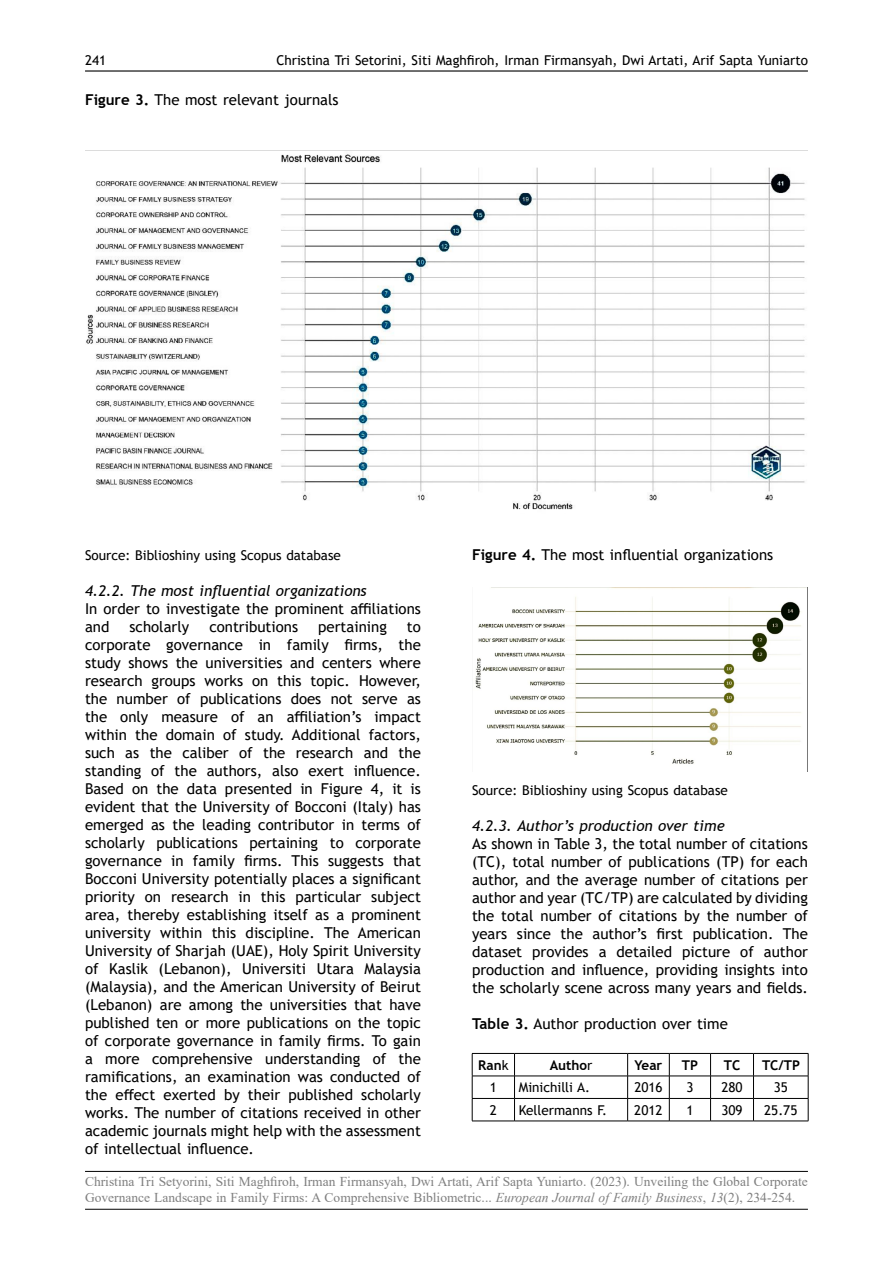
<style>
.page{position:relative;width:893px;height:1263px;background:#fff}
.page>*{position:absolute;margin:0;border:0;box-sizing:border-box;transform-origin:0 0}
.t1{font:15px/18px "Trebuchet MS";color:#000;text-align:justify}
.t2{font:italic 15px "Trebuchet MS";color:#000}
.t3{font:13.5px/16.2px "Times New Roman";color:#7f7f7f}
.t4{font:13.5px "Trebuchet MS";color:#000}
.t5{font:700 13.5px "Trebuchet MS";color:#000}
.s1{font-weight:700}
.s2{font-weight:400}
.s3{font-style:italic}
</style>
<div class="page">
<hr style="left:85px;top:1209px;width:723px;height:1px;background:#000">
<hr style="left:85px;top:1171px;width:723px;height:1px;background:#000">
<hr style="left:85px;top:70px;width:723px;height:2px;background:#000">
<img style="left:85px;top:150px;width:723px;height:360px">
<img style="left:475px;top:588px;width:326px;height:176px">
<svg style="left:472px;top:1054px;width:1px;height:67px"></svg>
<svg style="left:514px;top:1054px;width:1px;height:67px"></svg>
<svg style="left:627px;top:1054px;width:1px;height:67px"></svg>
<svg style="left:669px;top:1054px;width:1px;height:67px"></svg>
<svg style="left:710px;top:1054px;width:1px;height:67px"></svg>
<svg style="left:753px;top:1054px;width:1px;height:67px"></svg>
<svg style="left:808px;top:1053px;width:1px;height:68px"></svg>
<hr style="left:472px;top:1053px;width:42px;height:1px;background:#000">
<hr style="left:514px;top:1053px;width:114px;height:1px;background:#000">
<hr style="left:628px;top:1053px;width:41px;height:1px;background:#000">
<hr style="left:669px;top:1053px;width:42px;height:1px;background:#000">
<hr style="left:711px;top:1053px;width:42px;height:1px;background:#000">
<hr style="left:753px;top:1053px;width:55px;height:1px;background:#000">
<hr style="left:472px;top:1076px;width:42px;height:1px;background:#000">
<hr style="left:514px;top:1076px;width:114px;height:1px;background:#000">
<hr style="left:628px;top:1076px;width:41px;height:1px;background:#000">
<hr style="left:669px;top:1076px;width:42px;height:1px;background:#000">
<hr style="left:711px;top:1076px;width:42px;height:1px;background:#000">
<hr style="left:753px;top:1076px;width:55px;height:1px;background:#000">
<hr style="left:472px;top:1098px;width:42px;height:1px;background:#000">
<hr style="left:514px;top:1098px;width:114px;height:1px;background:#000">
<hr style="left:628px;top:1098px;width:41px;height:1px;background:#000">
<hr style="left:669px;top:1098px;width:42px;height:1px;background:#000">
<hr style="left:711px;top:1098px;width:42px;height:1px;background:#000">
<hr style="left:753px;top:1098px;width:55px;height:1px;background:#000">
<hr style="left:472px;top:1121px;width:42px;height:1px;background:#000">
<hr style="left:514px;top:1121px;width:114px;height:1px;background:#000">
<hr style="left:628px;top:1121px;width:41px;height:1px;background:#000">
<hr style="left:669px;top:1121px;width:42px;height:1px;background:#000">
<hr style="left:711px;top:1121px;width:42px;height:1px;background:#000">
<hr style="left:753px;top:1121px;width:55px;height:1px;background:#000">
<p class="t4" style="left:85px;top:52px;width:23px">241</p>
<p class="t4" style="left:276px;top:52px;width:533px">Christina Tri Setorini, Siti Maghfiroh, Irman Firmansyah, Dwi Artati, Arif Sapta Yuniarto</p>
<p class="t1" style="left:85px;top:90px;width:255px"><span class="s1">Figure 3.</span> The most relevant journals</p>
<p class="t4" style="left:85px;top:546px;width:257px">Source: Biblioshiny using Scopus database</p>
<p class="t2" style="left:85px;top:581px;width:283px">4.2.2. The most influential organizations</p>
<p class="t1" style="left:85px;top:599px;width:337px">In order to investigate the prominent affiliations and</p>
<p class="t1" style="left:130px;top:617px;width:61px">scholarly</p>
<p class="t1" style="left:209px;top:617px;width:90px">contributions</p>
<p class="t1" style="left:318px;top:617px;width:70px">pertaining</p>
<p class="t1" style="left:85px;top:617px;width:337px;text-indent:322px">to corporate governance in family firms, the study shows the universities and centers where research groups works on this topic. However, the number of publications does not serve as the only measure of an affiliation’s impact within the domain of study. Additional factors, such as the caliber of the research and the standing of the authors, also exert influence.<br>Based on the data presented in Figure 4, it is evident that the University of Bocconi (Italy) has emerged as the leading contributor in terms of scholarly publications pertaining to corporate governance in family firms. This suggests that Bocconi University potentially places a significant priority on research in this particular subject area, thereby establishing itself as a prominent university within this discipline. The American University of Sharjah (UAE), Holy Spirit University of Kaslik (Lebanon), Universiti Utara Malaysia (Malaysia), and the American University of Beirut (Lebanon) are among the universities that have published ten or more publications on the topic of corporate governance in family firms. To gain a more comprehensive understanding of the ramifications, an examination was conducted of the effect exerted by their published scholarly works. The number of citations received in other academic journals might help with the assessment of intellectual influence.</p>
<p class="t1" style="left:472px;top:545px;width:303px"><span class="s1">Figure 4.</span> The most influential organizations</p>
<p class="t4" style="left:472px;top:782px;width:257px">Source: Biblioshiny using Scopus database</p>
<p class="t2" style="left:472px;top:817px;width:254px">4.2.3. Author’s production over time</p>
<p class="t1" style="left:472px;top:835px;width:337px">As shown in Table 3, the total number of citations (TC), total number of publications (TP) for each author, and the average number of citations per author and year (TC/TP) are calculated by dividing the total number of citations by the number of years since the author’s first publication. The dataset provides a detailed picture of author production and influence, providing insights into the scholarly scene across many years and fields.</p>
<p class="t1" style="left:472px;top:1015px;width:257px"><span class="s1">Table 3.</span> Author production over time</p>
<p class="t5" style="left:478px;top:1056px;width:32px">Ran<span class="s2">k</span></p>
<p class="t5" style="left:550px;top:1056px;width:44px">Autho<span class="s2">r</span></p>
<p class="t5" style="left:635px;top:1056px;width:29px">Year</p>
<p class="t5" style="left:682px;top:1056px;width:18px">TP</p>
<p class="t5" style="left:724px;top:1056px;width:18px">TC</p>
<p class="t5" style="left:762px;top:1056px;width:39px">TC/TP</p>
<p class="t4" style="left:490px;top:1079px;width:9px">1</p>
<p class="t4" style="left:519px;top:1079px;width:73px">Minichilli A.</p>
<p class="t4" style="left:634px;top:1079px;width:30px">2016</p>
<p class="t4" style="left:686px;top:1079px;width:9px">3</p>
<p class="t4" style="left:721px;top:1079px;width:23px">280</p>
<p class="t4" style="left:774px;top:1079px;width:16px">35</p>
<p class="t4" style="left:490px;top:1101px;width:9px">2</p>
<p class="t4" style="left:519px;top:1101px;width:90px">Kellermanns F.</p>
<p class="t4" style="left:634px;top:1101px;width:30px">2012</p>
<p class="t4" style="left:686px;top:1101px;width:9px">1</p>
<p class="t4" style="left:721px;top:1101px;width:23px">309</p>
<p class="t4" style="left:764px;top:1101px;width:35px">25.75</p>
<p class="t3" style="left:85px;top:1173px;width:724px">Christina Tri Setyorini, Siti Maghfiroh, Irman Firmansyah, Dwi Artati, Arif Sapta Yuniarto. (2023). Unveiling the Global Corporate<br>Governance Landscape in Family Firms: A Comprehensive Bibliometric... <span class="s3">European Journal of Family Business</span>, <span class="s3">13</span>(2), 234-254.</p>
</div>
